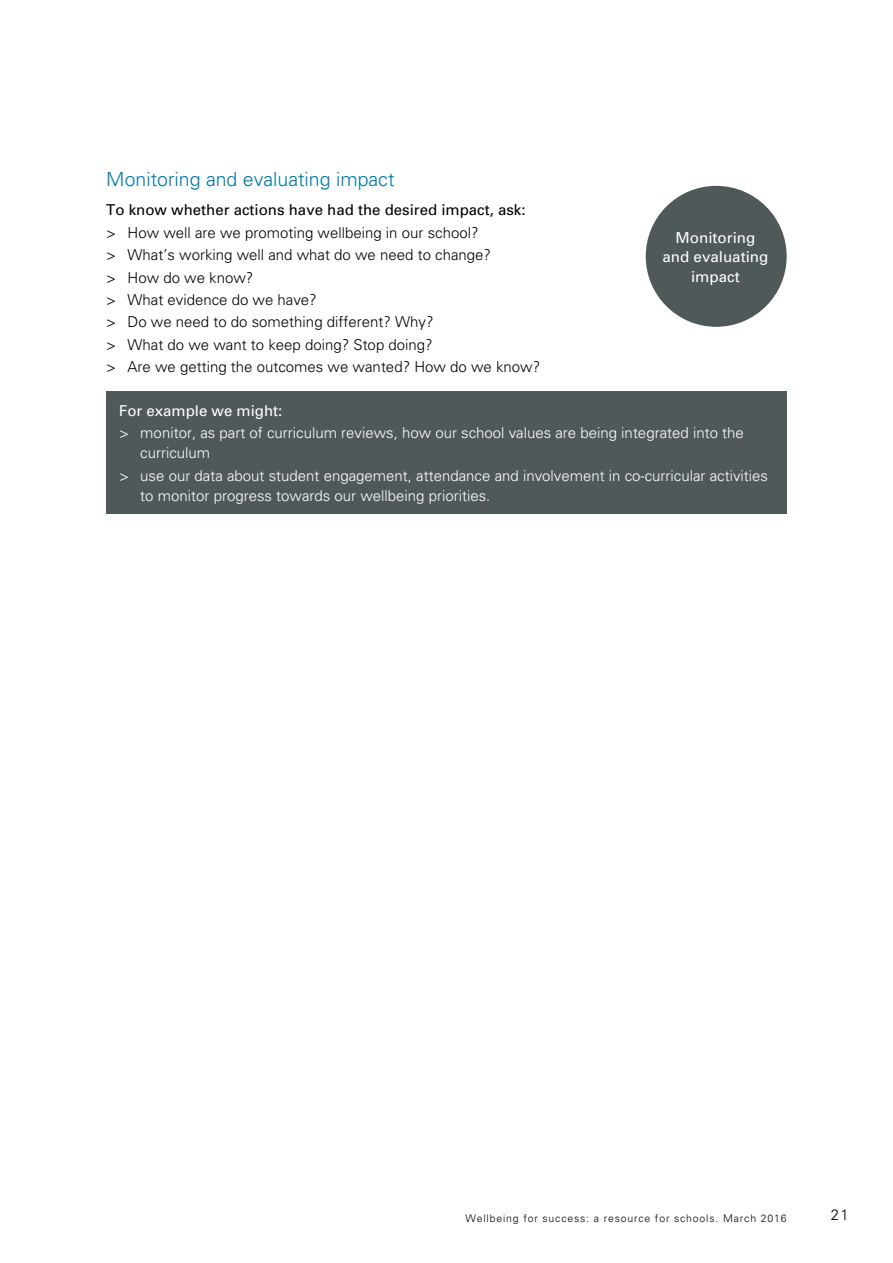
<style>
.page{position:relative;width:893px;height:1263px;background:#fff}
.page>*{position:absolute;margin:0;border:0;box-sizing:border-box;transform-origin:0 0}
.t1{font:300 19.5px "Univers Maori";color:#07a}
.t2{font:15.15px/19.6px "Univers Maori";color:#fff;text-align:center}
.t3{font:300 15px/22.4px "Univers Maori";color:#000}
.t4{font:300 15px/20.2px "Univers Maori";color:#fff}
.t5{font:15px "Univers Maori";color:#000}
.t6{font:15px "Univers Maori";color:#fff}
.t7{font:300 10.5px "Univers Maori";letter-spacing:.08em;color:#000}
</style>
<div class="page">
<div style="left:106px;top:391px;width:681px;height:123px;background:#505959"></div>
<div style="left:646px;top:186px;width:141px;height:141px;background:#505959;border-radius:50%"></div>
<h1 class="t1" style="left:106px;top:167px;width:290px">Monitoring and evaluating impact</h1>
<p class="t5" style="left:106px;top:201px;width:421px">To know whether actions have had the desired impact, ask:</p>
<p class="t3" style="left:106px;top:221px;width:435px">&gt; How well are we promoting wellbeing in our school?<br>&gt; What’s working well and what do we need to change?<br>&gt; How do we know?<br>&gt; What evidence do we have?<br>&gt; Do we need to do something different? Why?<br>&gt; What do we want to keep doing? Stop doing?<br>&gt; Are we getting the outcomes we wanted? How do we know?</p>
<p class="t6" style="left:119px;top:401px;width:165px">For example we might:</p>
<p class="t4" style="left:140px;top:422px;width:605px;text-indent:-21px">&gt; monitor, as part of curriculum reviews, how our school values are being integrated into the curriculum</p>
<p class="t4" style="left:140px;top:465px;width:629px;text-indent:-21px">&gt; use our data about student engagement, attendance and involvement in co-curricular activities to monitor progress towards our wellbeing priorities.</p>
<p class="t2" style="left:662px;top:227px;width:107px">Monitoring and evaluating impact</p>
<p class="t7" style="left:465px;top:1211px;width:323px">Wellbeing for success: a resource for schools. March 2016</p>
<p class="t3" style="left:831px;top:1203px;width:19px">21</p>
</div>
